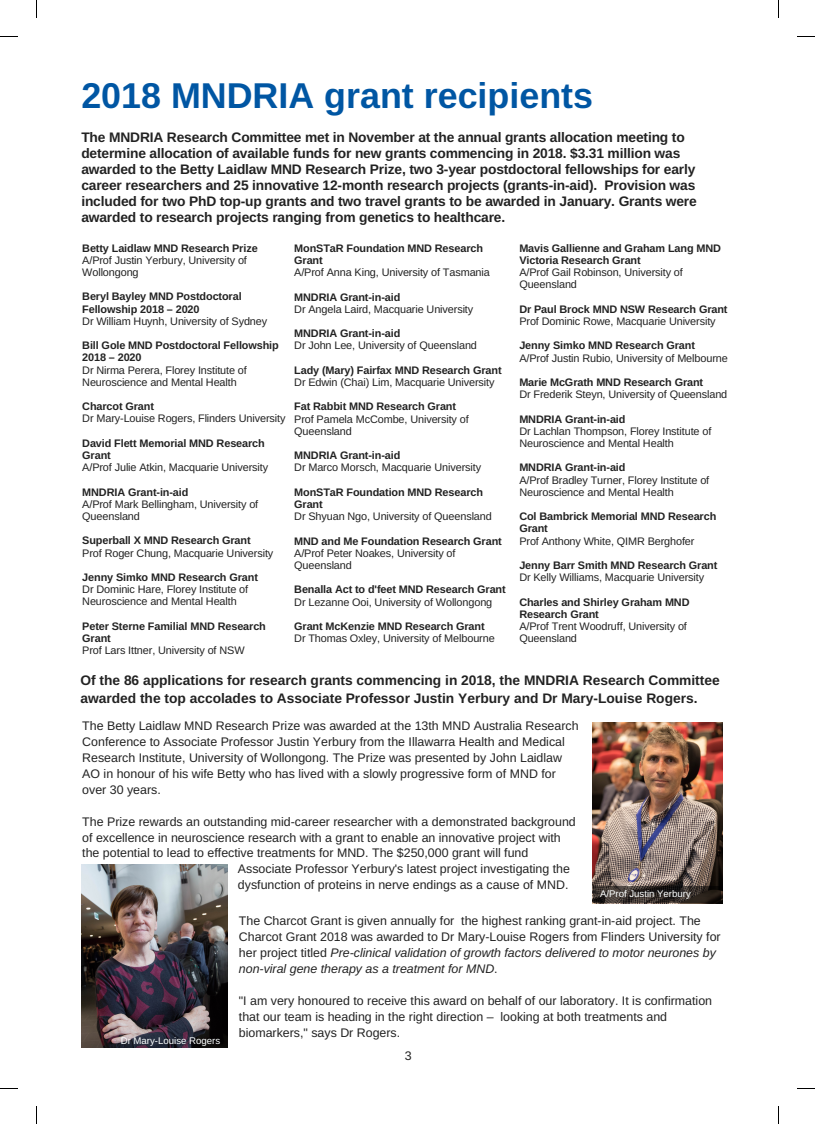
<style>
.page{position:relative;width:815px;height:1124px;background:#fff}
.page>*{position:absolute;margin:0;border:0;box-sizing:border-box;transform-origin:0 0}
.t1{font:700 35.88px "Arimo";color:#0056a3}
.t2{font:700 13.75px/16px "Arimo";letter-spacing:-.01em;color:#222}
.t3{font:12.38px/16px "Arimo";color:#222}
.t4{font:10.88px/12.2px "Arimo";letter-spacing:-.01em;color:#222}
.t5{font:700 10.88px/12.2px "Arimo";letter-spacing:-.01em;color:#222}
.t6{font:9.62px "Arimo";color:#fcffff}
.s1{font-style:italic}
</style>
<div class="page">
<img style="left:593px;top:722px;width:129px;height:181px">
<img style="left:82px;top:864px;width:146px;height:183px">
<svg style="left:594px;top:885px;width:127px;height:17px;background:#332c28"></svg>
<svg style="left:36px;top:0;width:1px;height:18px"></svg>
<svg style="left:0;top:36px;width:18px;height:1px"></svg>
<svg style="left:778px;top:0;width:1px;height:18px"></svg>
<svg style="left:797px;top:36px;width:18px;height:1px"></svg>
<svg style="left:778px;top:1106px;width:1px;height:17px"></svg>
<svg style="left:36px;top:1106px;width:1px;height:17px"></svg>
<h1 class="t1" style="left:81px;top:75px;width:513px">2018 MNDRIA grant recipients</h1>
<p class="t2" style="left:81px;top:129px;width:617px">The MNDRIA Research Committee met in November at the annual grants allocation meeting to determine allocation of available funds for new grants commencing in 2018. $3.31 million was awarded to the Betty Laidlaw MND Research Prize, two 3-year postdoctoral fellowships for early career researchers and 25 innovative 12-month research projects (grants-in-aid). Provision was included for two PhD top-up grants and two travel grants to be awarded in January. Grants were awarded to research projects ranging from genetics to healthcare.</p>
<p class="t5" style="left:82px;top:242px;width:177px">Betty Laidlaw MND Research Prize</p>
<p class="t4" style="left:82px;top:254px;width:166px">A/Prof Justin Yerbury, University of<br>Wollongong</p>
<p class="t5" style="left:82px;top:290px;width:161px">Beryl Bayley MND Postdoctoral<br>Fellowship 2018 – 2020</p>
<p class="t4" style="left:82px;top:315px;width:187px">Dr William Huynh, University of Sydney</p>
<p class="t5" style="left:82px;top:339px;width:198px">Bill Gole MND Postdoctoral Fellowship<br>2018 – 2020</p>
<p class="t4" style="left:82px;top:364px;width:166px">Dr Nirma Perera, Florey Institute of<br>Neuroscience and Mental Health</p>
<p class="t5" style="left:82px;top:400px;width:73px">Charcot Grant</p>
<p class="t4" style="left:82px;top:412px;width:205px">Dr Mary-Louise Rogers, Flinders University</p>
<p class="t5" style="left:82px;top:437px;width:184px">David Flett Memorial MND Research<br>Grant</p>
<p class="t4" style="left:82px;top:461px;width:187px">A/Prof Julie Atkin, Macquarie University</p>
<p class="t5" style="left:82px;top:485px;width:108px">MNDRIA Grant-in-aid</p>
<p class="t4" style="left:82px;top:498px;width:178px">A/Prof Mark Bellingham, University of<br>Queensland</p>
<p class="t5" style="left:82px;top:534px;width:170px">Superball X MND Research Grant</p>
<p class="t4" style="left:82px;top:546px;width:193px">Prof Roger Chung, Macquarie University</p>
<p class="t5" style="left:82px;top:571px;width:177px">Jenny Simko MND Research Grant</p>
<p class="t4" style="left:82px;top:583px;width:167px">Dr Dominic Hare, Florey Institute of<br>Neuroscience and Mental Health</p>
<p class="t5" style="left:82px;top:620px;width:185px">Peter Sterne Familial MND Research<br>Grant</p>
<p class="t4" style="left:82px;top:644px;width:164px">Prof Lars Ittner, University of NSW</p>
<p class="t5" style="left:294px;top:242px;width:190px">MonSTaR Foundation MND Research<br>Grant</p>
<p class="t4" style="left:294px;top:266px;width:197px">A/Prof Anna King, University of Tasmania</p>
<p class="t5" style="left:294px;top:290px;width:108px">MNDRIA Grant-in-aid</p>
<p class="t4" style="left:294px;top:303px;width:181px">Dr Angela Laird, Macquarie University</p>
<p class="t5" style="left:294px;top:327px;width:108px">MNDRIA Grant-in-aid</p>
<p class="t4" style="left:294px;top:339px;width:184px">Dr John Lee, University of Queensland</p>
<p class="t5" style="left:294px;top:364px;width:209px">Lady (Mary) Fairfax MND Research Grant</p>
<p class="t4" style="left:294px;top:376px;width:202px">Dr Edwin (Chai) Lim, Macquarie University</p>
<p class="t5" style="left:294px;top:400px;width:163px">Fat Rabbit MND Research Grant</p>
<p class="t4" style="left:294px;top:412px;width:176px">Prof Pamela McCombe, University of<br>Queensland</p>
<p class="t5" style="left:294px;top:449px;width:108px">MNDRIA Grant-in-aid</p>
<p class="t4" style="left:294px;top:461px;width:188px">Dr Marco Morsch, Macquarie University</p>
<p class="t5" style="left:294px;top:486px;width:190px">MonSTaR Foundation MND Research<br>Grant</p>
<p class="t4" style="left:294px;top:510px;width:199px">Dr Shyuan Ngo, University of Queensland</p>
<p class="t5" style="left:294px;top:534px;width:209px">MND and Me Foundation Research Grant</p>
<p class="t4" style="left:294px;top:547px;width:163px">A/Prof Peter Noakes, University of<br>Queensland</p>
<p class="t5" style="left:294px;top:583px;width:213px">Benalla Act to d'feet MND Research Grant</p>
<p class="t4" style="left:294px;top:595px;width:200px">Dr Lezanne Ooi, University of Wollongong</p>
<p class="t5" style="left:294px;top:620px;width:192px">Grant McKenzie MND Research Grant</p>
<p class="t4" style="left:294px;top:632px;width:202px">Dr Thomas Oxley, University of Melbourne</p>
<p class="t5" style="left:519px;top:242px;width:203px">Mavis Gallienne and Graham Lang MND<br>Victoria Research Grant</p>
<p class="t4" style="left:519px;top:266px;width:165px">A/Prof Gail Robinson, University of<br>Queensland</p>
<p class="t5" style="left:519px;top:303px;width:210px">Dr Paul Brock MND NSW Research Grant</p>
<p class="t4" style="left:519px;top:315px;width:198px">Prof Dominic Rowe, Macquarie University</p>
<p class="t5" style="left:519px;top:339px;width:177px">Jenny Simko MND Research Grant</p>
<p class="t4" style="left:519px;top:351px;width:210px">A/Prof Justin Rubio, University of Melbourne</p>
<p class="t5" style="left:519px;top:376px;width:185px">Marie McGrath MND Research Grant</p>
<p class="t4" style="left:519px;top:388px;width:210px">Dr Frederik Steyn, University of Queensland</p>
<p class="t5" style="left:519px;top:412px;width:108px">MNDRIA Grant-in-aid</p>
<p class="t4" style="left:519px;top:425px;width:194px">Dr Lachlan Thompson, Florey Institute of<br>Neuroscience and Mental Health</p>
<p class="t5" style="left:519px;top:461px;width:108px">MNDRIA Grant-in-aid</p>
<p class="t4" style="left:519px;top:473px;width:191px">A/Prof Bradley Turner, Florey Institute of<br>Neuroscience and Mental Health</p>
<p class="t5" style="left:519px;top:510px;width:198px">Col Bambrick Memorial MND Research<br>Grant</p>
<p class="t4" style="left:519px;top:534px;width:177px">Prof Anthony White, QIMR Berghofer</p>
<p class="t5" style="left:519px;top:559px;width:200px">Jenny Barr Smith MND Research Grant</p>
<p class="t4" style="left:519px;top:571px;width:186px">Dr Kelly Williams, Macquarie University</p>
<p class="t5" style="left:519px;top:595px;width:172px">Charles and Shirley Graham MND<br>Research Grant</p>
<p class="t4" style="left:519px;top:620px;width:169px">A/Prof Trent Woodruff, University of<br>Queensland</p>
<p class="t2" style="left:80px;top:671px;width:641px;line-height:17.9px">Of the 86 applications for research grants commencing in 2018, the MNDRIA Research Committee awarded the top accolades to Associate Professor Justin Yerbury and Dr Mary-Louise Rogers.</p>
<p class="t3" style="left:82px;top:717px;width:498px">The Betty Laidlaw MND Research Prize was awarded at the 13th MND Australia Research Conference to Associate Professor Justin Yerbury from the Illawarra Health and Medical Research Institute, University of Wollongong. The Prize was presented by John Laidlaw AO in honour of his wife Betty who has lived with a slowly progressive form of MND for over 30 years.</p>
<p class="t3" style="left:82px;top:813px;width:495px">The Prize rewards an outstanding mid-career researcher with a demonstrated background of excellence in neuroscience research with a grant to enable an innovative project with the potential to lead to effective treatments for MND. The $250,000 grant will fund</p>
<p class="t6" style="left:121px;top:1034px;width:101px">Dr Mary-Louise Rogers</p>
<p class="t3" style="left:238px;top:861px;width:334px">Associate Professor Yerbury's latest project investigating the dysfunction of proteins in nerve endings as a cause of MND.</p>
<p class="t6" style="left:600px;top:888px;width:92px">A/Prof Justin Yerbury</p>
<p class="t3" style="left:239px;top:912px;width:483px">The Charcot Grant is given annually for the highest ranking grant-in-aid project. The Charcot Grant 2018 was awarded to Dr Mary-Louise Rogers from Flinders University for her project titled <span class="s1">Pre-clinical validation of growth factors delivered to motor neurones by non-viral gene therapy as a treatment for MND</span>.</p>
<p class="t3" style="left:239px;top:992px;width:475px">"I am very honoured to receive this award on behalf of our laboratory. It is confirmation that our team is heading in the right direction – looking at both treatments and biomarkers," says Dr Rogers.</p>
<p class="t3" style="left:405px;top:1047px;width:8px">3</p>
</div>
